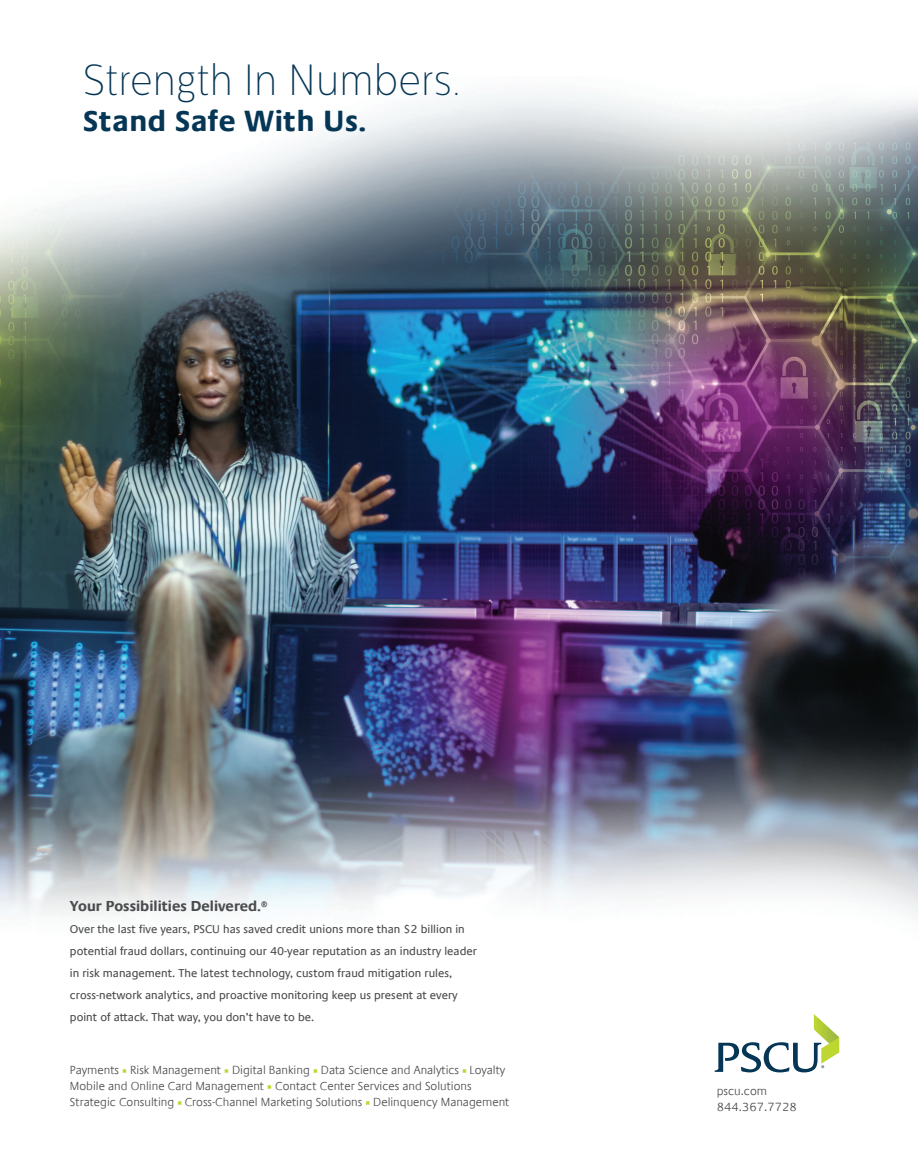
<style>
.page{position:relative;width:918px;height:1175px;background:#fff}
.page>*{position:absolute;margin:0;border:0;box-sizing:border-box;transform-origin:0 0}
.t1{font:100 43.5px "Centrale Sans Cnd";letter-spacing:.02em;color:#063655}
.t2{font:700 29.4px "Praxis Com";letter-spacing:.02em;color:#063655}
.t3{font:700 14.55px "Praxis Com";color:#4b4c4d}
.t4{font:300 12px/16.5px "Praxis Com";color:#4b4c4d}
.t5{font:300 11.85px/16.4px "Praxis Com";color:#4b4c4d}
.t6{font:11.55px/21.9px "Praxis Com";color:#4b4c4d}
.s1{font-family:"Minion Pro";font-weight:400;color:#bed630}
</style>
<div class="page">
<img style="left:0;top:90px;width:918px;height:983px">
<svg style="left:715px;top:1014px;width:124px;height:58px"></svg>
<h1 class="t1" style="left:83px;top:56px;width:379px">Strength In Numbers.</h1>
<h2 class="t2" style="left:83px;top:103px;width:285px">Stand Safe With Us.</h2>
<p class="t3" style="left:70px;top:897px;width:199px">Your Possibilities Delivered.<sup>®</sup></p>
<p class="t6" style="left:70px;top:918px;width:409px">Over the last five years, PSCU has saved credit unions more than $2 billion in potential fraud dollars, continuing our 40-year reputation as an industry leader in risk management. The latest technology, custom fraud mitigation rules, cross-network analytics, and proactive monitoring keep us present at every point of attack. That way, you don’t have to be.</p>
<p class="t5" style="left:70px;top:1061px;width:441px">Payments <span class="s1">■</span> Risk Management <span class="s1">■</span> Digital Banking <span class="s1">■</span> Data Science and Analytics <span class="s1">■</span> Loyalty<br>Mobile and Online Card Management <span class="s1">■</span> Contact Center Services and Solutions<br>Strategic Consulting <span class="s1">■</span> Cross-Channel Marketing Solutions <span class="s1">■</span> Delinquency Management</p>
<p class="t4" style="left:717px;top:1082px;width:82px">pscu.com<br>844.367.7728</p>
</div>
